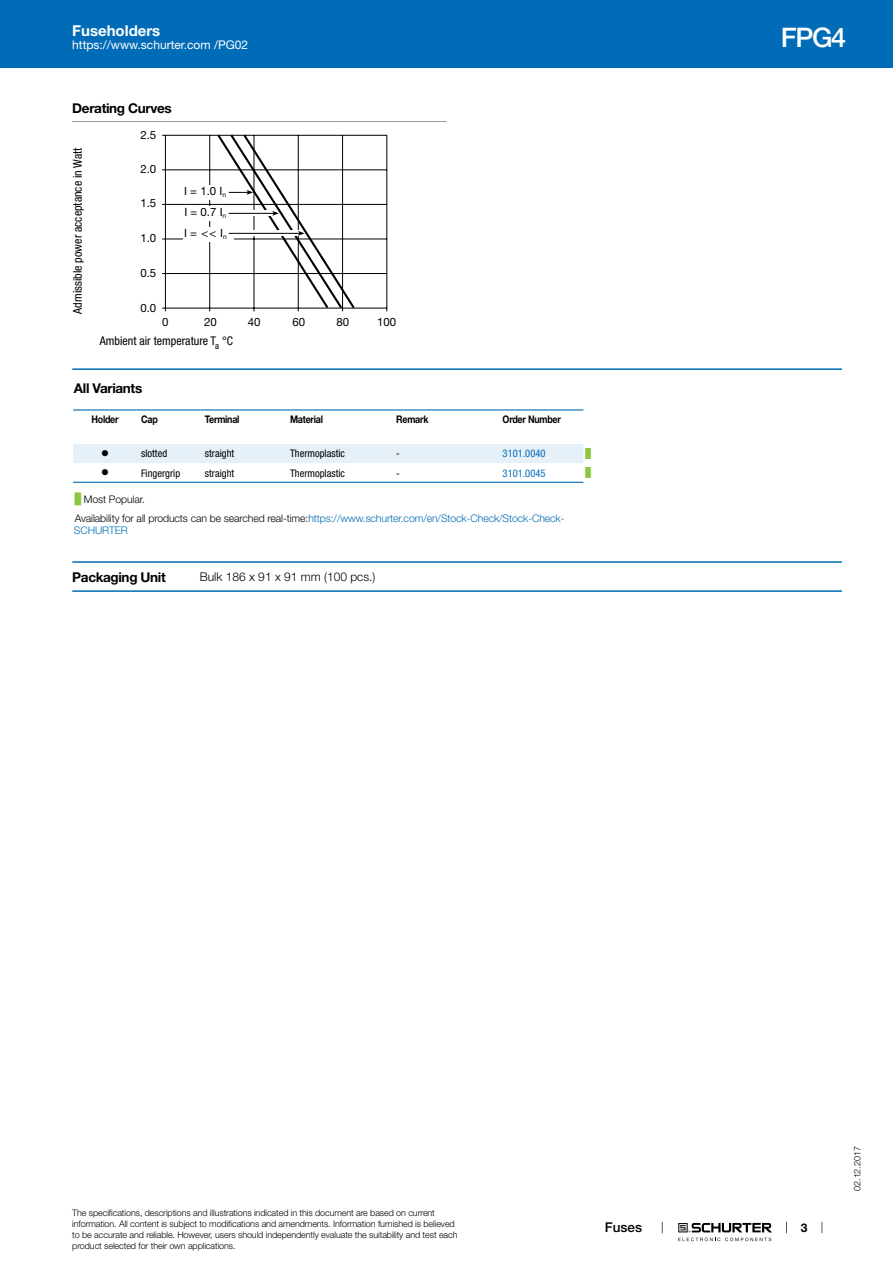
<style>
.page{position:relative;width:893px;height:1263px;background:#fff}
.page>*{position:absolute;margin:0;border:0;box-sizing:border-box;transform-origin:0 0}
.t1{font:500 27px "Helvetica Neue LT";color:#fff}
.t2{font:700 15px "Helvetica Neue LT";color:#fff}
.t3{font:700 13.5px "Helvetica Neue LT";letter-spacing:-.025em;color:#000}
.t4{font:500 13.5px "Helvetica Neue LT";color:#000}
.t5{font:condensed 12px "Helvetica Neue LT";color:#000}
.t6{font:12px "Helvetica Neue LT";color:#fff}
.t7{font:300 12px "Helvetica Neue LT";color:#000}
.t8{font:700 12px "Helvetica Neue LT";color:#000}
.t9{font:11.4px "Helvetica Neue LT";color:#000}
.t10{font:300 10.5px/18.5px "Helvetica Neue LT";letter-spacing:-.01em;color:#000}
.t11{font:condensed 10.5px "Helvetica Neue LT";color:#000}
.t12{font:700 10.5px "Helvetica Neue LT";letter-spacing:-.025em;color:#000;scale:.85 1}
.t13{font:condensed 10.5px "Helvetica Neue LT";color:#006bb6}
.t14{font:300 10.5px "Helvetica Neue LT";letter-spacing:-.01em;color:#006bb6}
.t15{font:10.5px "Wingdings";color:#000}
.t16{font:300 9px/10.8px "Helvetica Neue LT";letter-spacing:-.01em;color:#000}
.t17{font:9px "Arial Unicode MS";color:#8dc63f}
.s1{font-family:"Arial Unicode MS";font-weight:400;color:#8dc63f}
.s2{color:#006bb6}
</style>
<div class="page">
<svg style="left:678px;top:1223px;width:94px;height:18px"></svg>
<div style="left:0;top:0;width:893px;height:68px;background:#006bb6"></div>
<hr style="left:72px;top:121px;width:374px;height:1px;background:#939598">
<hr style="left:162px;top:135px;width:225px;height:1px;background:#000">
<hr style="left:162px;top:308px;width:225px;height:1px;background:#000">
<hr style="left:165px;top:135px;width:1px;height:176px;background:#000">
<hr style="left:209px;top:135px;width:1px;height:176px;background:#000">
<hr style="left:387px;top:135px;width:1px;height:176px;background:#000">
<hr style="left:162px;top:170px;width:225px;height:1px;background:#000">
<hr style="left:162px;top:204px;width:225px;height:1px;background:#000">
<hr style="left:162px;top:239px;width:225px;height:1px;background:#000">
<hr style="left:162px;top:273px;width:225px;height:1px;background:#000">
<div style="left:183px;top:227px;width:51px;height:14px;background:#fff"></div>
<div style="left:183px;top:206px;width:51px;height:14px;background:#fff"></div>
<div style="left:183px;top:185px;width:51px;height:14px;background:#fff"></div>
<svg style="left:215px;top:134px;width:142px;height:177px"></svg>
<hr style="left:72px;top:368px;width:770px;height:2px;background:#006bb6">
<svg style="left:73px;top:444px;width:510px;height:38px"></svg>
<hr style="left:73px;top:409px;width:64px;height:2px;background:#006bb6">
<hr style="left:137px;top:409px;width:64px;height:2px;background:#006bb6">
<hr style="left:201px;top:409px;width:85px;height:2px;background:#006bb6">
<hr style="left:286px;top:409px;width:106px;height:2px;background:#006bb6">
<hr style="left:392px;top:409px;width:106px;height:2px;background:#006bb6">
<hr style="left:498px;top:409px;width:85px;height:2px;background:#006bb6">
<hr style="left:73px;top:482px;width:64px;height:1px;background:#006bb6">
<hr style="left:137px;top:482px;width:64px;height:1px;background:#006bb6">
<hr style="left:201px;top:482px;width:85px;height:1px;background:#006bb6">
<hr style="left:286px;top:482px;width:106px;height:1px;background:#006bb6">
<hr style="left:392px;top:482px;width:106px;height:1px;background:#006bb6">
<hr style="left:498px;top:482px;width:85px;height:1px;background:#006bb6">
<hr style="left:72px;top:561px;width:770px;height:2px;background:#006bb6">
<hr style="left:72px;top:590px;width:770px;height:2px;background:#006bb6">
<h2 class="t2" style="left:72px;top:21px;width:90px">Fuseholders</h2>
<h3 class="t6" style="left:72px;top:38px;width:178px">https://www.schurter.com /PG02</h3>
<h3 class="t3" style="left:72px;top:99px;width:101px">Derating Curves</h3>
<h3 class="t5" style="left:71px;top:314px;width:167px;rotate:-90deg">Admissible power acceptance in Watt</h3>
<p class="t9" style="left:140px;top:129px;width:17px">2.5</p>
<p class="t9" style="left:140px;top:162px;width:17px">2.0</p>
<p class="t9" style="left:140px;top:196px;width:17px">1.5</p>
<p class="t9" style="left:140px;top:231px;width:17px">1.0</p>
<p class="t9" style="left:140px;top:266px;width:17px">0.5</p>
<p class="t9" style="left:140px;top:301px;width:17px">0.0</p>
<p class="t9" style="left:184px;top:185px;width:43px">I = 1.0 I<sub>n</sub></p>
<p class="t9" style="left:184px;top:205px;width:43px">I = 0.7 I<sub>n</sub></p>
<p class="t9" style="left:184px;top:226px;width:44px">I = &lt;&lt; I<sub>n</sub></p>
<p class="t9" style="left:162px;top:315px;width:8px">0</p>
<p class="t9" style="left:204px;top:315px;width:14px">20</p>
<p class="t9" style="left:248px;top:315px;width:14px">40</p>
<p class="t9" style="left:293px;top:315px;width:14px">60</p>
<p class="t9" style="left:336px;top:315px;width:14px">80</p>
<p class="t9" style="left:377px;top:315px;width:21px">100</p>
<h3 class="t5" style="left:100px;top:334px;width:135px">Ambient air temperature T<sub>a</sub> °C</h3>
<h3 class="t3" style="left:74px;top:380px;width:70px">All Variants</h3>
<p class="t12" style="left:91px;top:413px;width:34px">Holder</p>
<p class="t12" style="left:141px;top:413px;width:21px">Cap</p>
<p class="t12" style="left:205px;top:413px;width:42px">Terminal</p>
<p class="t12" style="left:290px;top:413px;width:40px">Material</p>
<p class="t12" style="left:396px;top:413px;width:39px">Remark</p>
<p class="t12" style="left:503px;top:413px;width:70px">Order Number</p>
<p class="t15" style="left:101px;top:448px;width:9px">●</p>
<p class="t11" style="left:141px;top:448px;width:28px">slotted</p>
<p class="t11" style="left:205px;top:448px;width:31px">straight</p>
<p class="t11" style="left:290px;top:448px;width:57px">Thermoplastic</p>
<p class="t11" style="left:396px;top:448px;width:5px">-</p>
<p class="t13" style="left:503px;top:448px;width:44px">3101.0040</p>
<p class="t17" style="left:585px;top:447px;width:7px">█</p>
<p class="t15" style="left:101px;top:467px;width:9px">●</p>
<p class="t11" style="left:141px;top:467px;width:41px">Fingergrip</p>
<p class="t11" style="left:205px;top:467px;width:31px">straight</p>
<p class="t11" style="left:290px;top:467px;width:57px">Thermoplastic</p>
<p class="t11" style="left:396px;top:467px;width:5px">-</p>
<p class="t13" style="left:503px;top:467px;width:44px">3101.0045</p>
<p class="t17" style="left:585px;top:466px;width:7px">█</p>
<p class="t10" style="left:75px;top:490px;width:491px"><span class="s1">█</span> Most Popular.<br>Availability for all products can be searched real-time:<span class="s2">https://www.schurter.com/en/Stock-Check/Stock-Check-</span></p>
<p class="t14" style="left:74px;top:524px;width:55px">SCHURTER</p>
<h3 class="t3" style="left:72px;top:569px;width:95px">Packaging Unit</h3>
<h3 class="t7" style="left:200px;top:569px;width:177px">Bulk 186 x 91 x 91 mm (100 pcs.)</h3>
<h1 class="t1" style="left:781px;top:21px;width:67px">FPG4</h1>
<p class="t16" style="left:72px;top:1207px;width:387px">The specifications, descriptions and illustrations indicated in this document are based on current information. All content is subject to modifications and amendments. Information furnished is believed to be accurate and reliable. However, users should independently evaluate the suitability and test each product selected for their own applications.</p>
<h3 class="t4" style="left:605px;top:1219px;width:39px">Fuses</h3>
<h3 class="t8" style="left:801px;top:1220px;width:8px">3</h3>
<p class="t16" style="left:852px;top:1191px;width:46px;rotate:-90deg">02.12.2017</p>
</div>
